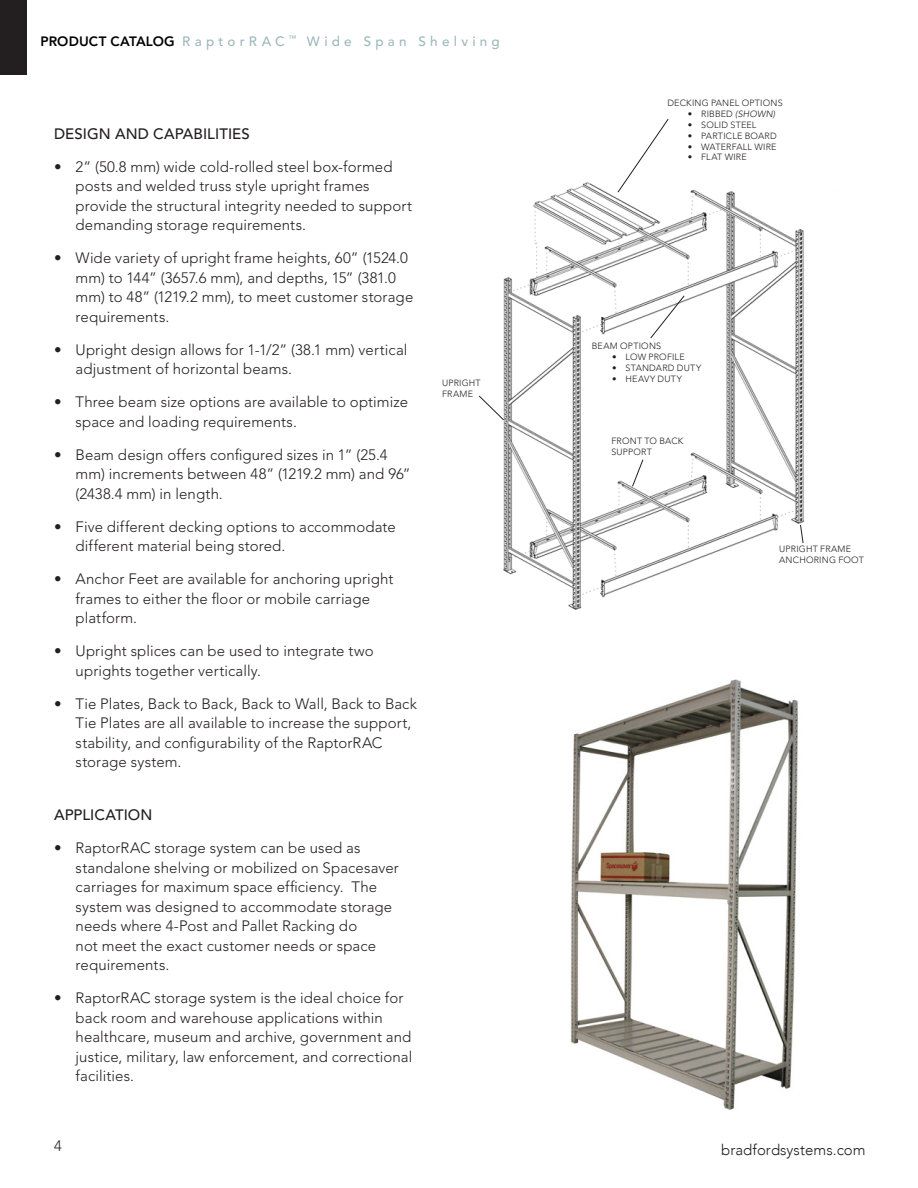
<style>
.page{position:relative;width:918px;height:1188px;background:#fff}
.page>*{position:absolute;margin:0;border:0;box-sizing:border-box;transform-origin:0 0}
.Bullet_Copy{font:300 15px/19.5px "Avenir";letter-spacing:.005em;color:#231f20}
.Subheads{font:500 15px "Avenir";letter-spacing:.005em;color:#231f20}
.t1{font:500 13.5px "Avenir";letter-spacing:.315em;color:#9eb9bc}
.Caption_text{font:300 9px/10.8px "Avenir";letter-spacing:.02em;color:#231f20}
.s1{font-weight:800;color:#010203}
.s2{font-style:italic}
</style>
<div class="page">
<img style="left:478px;top:182px;width:327px;height:428px">
<div style="left:0;top:1px;width:27px;height:74px;background:#231f20"></div>
<svg style="left:617px;top:119px;width:52px;height:74px"></svg>
<svg style="left:650px;top:295px;width:35px;height:44px"></svg>
<svg style="left:800px;top:524px;width:3px;height:19px"></svg>
<svg style="left:632px;top:459px;width:11px;height:28px"></svg>
<svg style="left:479px;top:395px;width:25px;height:25px"></svg>
<img style="left:570px;top:679px;width:228px;height:431px">
<p class="t1" style="left:40px;top:33px;width:461px"><span class="s1">PRODUCT CATALOG</span> RaptorRAC <sup>™</sup> Wide Span Shelving</p>
<p class="Subheads" style="left:54px;top:125px;width:197px">DESIGN AND CAPABILITIES</p>
<p class="Bullet_Copy" style="left:76px;top:157px;width:338px;text-indent:-22px">• 2” (50.8 mm) wide cold-rolled steel box-formed posts and welded truss style upright frames provide the structural integrity needed to support demanding storage requirements.</p>
<p class="Bullet_Copy" style="left:76px;top:248px;width:339px;text-indent:-22px">• Wide variety of upright frame heights, 60” (1524.0 mm) to 144” (3657.6 mm), and depths, 15” (381.0 mm) to 48” (1219.2 mm), to meet customer storage requirements.</p>
<p class="Bullet_Copy" style="left:76px;top:340px;width:333px;text-indent:-22px">• Upright design allows for 1-1/2” (38.1 mm) vertical adjustment of horizontal beams.</p>
<p class="Bullet_Copy" style="left:76px;top:392px;width:334px;text-indent:-22px">• Three beam size options are available to optimize space and loading requirements.</p>
<p class="Bullet_Copy" style="left:76px;top:445px;width:336px;text-indent:-22px">• Beam design offers configured sizes in 1” (25.4 mm) increments between 48” (1219.2 mm) and 96” (2438.4 mm) in length.</p>
<p class="Bullet_Copy" style="left:76px;top:517px;width:322px;text-indent:-22px">• Five different decking options to accommodate different material being stored.</p>
<p class="Bullet_Copy" style="left:76px;top:569px;width:319px;text-indent:-22px">• Anchor Feet are available for anchoring upright frames to either the floor or mobile carriage platform.</p>
<p class="Bullet_Copy" style="left:76px;top:641px;width:300px;text-indent:-22px">• Upright splices can be used to integrate two uprights together vertically.</p>
<p class="Bullet_Copy" style="left:76px;top:694px;width:343px;text-indent:-22px">• Tie Plates, Back to Back, Back to Wall, Back to Back Tie Plates are all available to increase the support, stability, and configurability of the RaptorRAC storage system.</p>
<p class="Subheads" style="left:54px;top:806px;width:100px">APPLICATION</p>
<p class="Bullet_Copy" style="left:76px;top:838px;width:325px;text-indent:-22px">• RaptorRAC storage system can be used as standalone shelving or mobilized on Spacesaver carriages for maximum space efficiency. The system was designed to accommodate storage needs where 4-Post and Pallet Racking do<br>not meet the exact customer needs or space requirements.</p>
<p class="Bullet_Copy" style="left:76px;top:988px;width:338px;text-indent:-22px">• RaptorRAC storage system is the ideal choice for back room and warehouse applications within healthcare, museum and archive, government and justice, military, law enforcement, and correctional facilities.</p>
<p class="Caption_text" style="left:442px;top:377px;width:40px">UPRIGHT<br>FRAME</p>
<p class="Caption_text" style="left:667px;top:98px;width:117px">DECKING PANEL OPTIONS</p>
<p class="Caption_text" style="left:688px;top:109px;width:89px">• RIBBED <span class="s2">(SHOWN)</span></p>
<p class="Caption_text" style="left:688px;top:120px;width:70px">• SOLID STEEL</p>
<p class="Caption_text" style="left:688px;top:130px;width:91px">• PARTICLE BOARD</p>
<p class="Caption_text" style="left:688px;top:141px;width:90px">• WATERFALL WIRE</p>
<p class="Caption_text" style="left:688px;top:152px;width:61px">• FLAT WIRE</p>
<p class="Caption_text" style="left:592px;top:341px;width:71px">BEAM OPTIONS</p>
<p class="Caption_text" style="left:612px;top:351px;width:74px">• LOW PROFILE</p>
<p class="Caption_text" style="left:612px;top:362px;width:91px">• STANDARD DUTY</p>
<p class="Caption_text" style="left:612px;top:373px;width:71px">• HEAVY DUTY</p>
<p class="Caption_text" style="left:611px;top:436px;width:73px">FRONT TO BACK<br>SUPPORT</p>
<p class="Caption_text" style="left:779px;top:543px;width:86px">UPRIGHT FRAME<br>ANCHORING FOOT</p>
<p class="Bullet_Copy" style="left:54px;top:1136px;width:9px">4</p>
<p class="Bullet_Copy" style="left:721px;top:1140px;width:146px">bradfordsystems.com</p>
</div>
